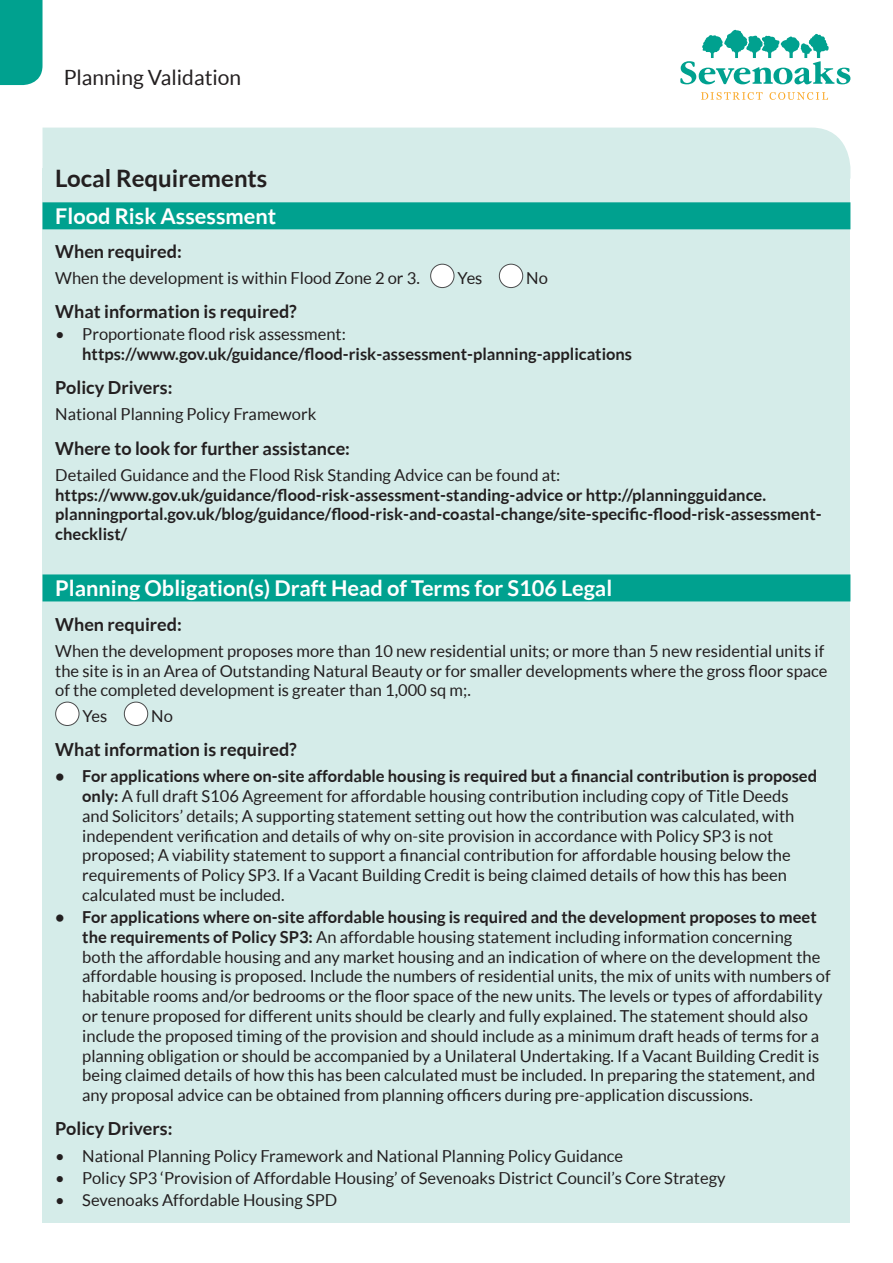
<style>
.page{position:relative;width:893px;height:1263px;background:#fff}
.page>*{position:absolute;margin:0;border:0;box-sizing:border-box;transform-origin:0 0}
.t1{font:700 24px "Lato";color:#231f20}
.t2{font:700 21.75px "Lato";color:#fff}
.t3{font:21px "Lato";color:#231f20}
.t4{font:700 18px "Lato";color:#231f20}
.t5{font:16.5px/19.8px "Lato";color:#231f20}
.t6{font:700 16.5px/19.8px "Lato";color:#231f20}
.s1{font-weight:400}
.s2{font-weight:700}
</style>
<div class="page">
<div style="left:0;top:0;width:43px;height:85px;background:#00a18f"></div>
<svg style="left:701px;top:92px;width:62px;height:8px"></svg>
<svg style="left:769px;top:92px;width:59px;height:8px"></svg>
<svg style="left:680px;top:30px;width:170px;height:54px"></svg>
<div style="left:43px;top:128px;width:807px;height:40px;background:#d5ece9"></div>
<div style="left:43px;top:168px;width:807px;height:1054px;background:#d5ece9"></div>
<div style="left:43px;top:202px;width:807px;height:27px;background:#00a18f"></div>
<div style="left:43px;top:574px;width:807px;height:27px;background:#00a18f"></div>
<div style="left:431px;top:264px;width:23px;height:24px;background:#fff;border-radius:50%"></div>
<div style="left:430px;top:264px;width:24px;height:24px;border:1px solid #4b4c4d;border-radius:50%"></div>
<div style="left:499px;top:264px;width:24px;height:24px;background:#fff;border-radius:50%"></div>
<div style="left:499px;top:264px;width:24px;height:24px;border:1px solid #4b4c4d;border-radius:50%"></div>
<div style="left:56px;top:702px;width:23px;height:23px;background:#fff;border-radius:50%"></div>
<div style="left:55px;top:702px;width:24px;height:24px;border:1px solid #4b4c4d;border-radius:50%"></div>
<div style="left:124px;top:702px;width:24px;height:23px;background:#fff;border-radius:50%"></div>
<div style="left:124px;top:702px;width:24px;height:24px;border:1px solid #4b4c4d;border-radius:50%"></div>
<p class="t3" style="left:64px;top:66px;width:179px">Planning Validation</p>
<p class="t1" style="left:55px;top:165px;width:214px">Local Requirements</p>
<p class="t2" style="left:55px;top:204px;width:223px">Flood Risk Assessment</p>
<p class="t4" style="left:55px;top:241px;width:128px">When required:</p>
<p class="t5" style="left:55px;top:268px;width:366px">When the development is within Flood Zone 2 or 3.</p>
<p class="t5" style="left:458px;top:268px;width:26px">Yes</p>
<p class="t5" style="left:526px;top:268px;width:23px">No</p>
<p class="t4" style="left:55px;top:301px;width:243px">What information is required?</p>
<p class="t6" style="left:82px;top:324px;width:551px;text-indent:-27px"><span class="s1">• Proportionate flood risk assessment: </span>https://www.gov.uk/guidance/flood-risk-assessment-planning-applications</p>
<p class="t4" style="left:55px;top:377px;width:119px">Policy Drivers:</p>
<p class="t5" style="left:55px;top:404px;width:263px">National Planning Policy Framework</p>
<p class="t4" style="left:55px;top:438px;width:296px">Where to look for further assistance:</p>
<p class="t6" style="left:55px;top:465px;width:768px"><span class="s1">Detailed Guidance and the Flood Risk Standing Advice can be found at: </span>https://www.gov.uk/guidance/flood-risk-assessment-standing-advice or http://planningguidance. planningportal.gov.uk/blog/guidance/flood-risk-and-coastal-change/site-specific-flood-risk-assessment&shy;checklist/</p>
<p class="t2" style="left:55px;top:576px;width:558px">Planning Obligation(s) Draft Head of Terms for S106 Legal</p>
<p class="t4" style="left:55px;top:614px;width:128px">When required:</p>
<p class="t5" style="left:55px;top:641px;width:774px">When the development proposes more than 10 new residential units; or more than 5 new residential units if the site is in an Area of Outstanding Natural Beauty or for smaller developments where the gross floor space of the completed development is greater than 1,000 sq m;.</p>
<p class="t5" style="left:83px;top:706px;width:26px">Yes</p>
<p class="t5" style="left:151px;top:706px;width:23px">No</p>
<p class="t4" style="left:55px;top:739px;width:243px">What information is required?</p>
<p class="t5" style="left:82px;top:766px;width:736px;text-indent:-27px"><span class="s2">• For applications where on-site affordable housing is required but a financial contribution is proposed only:</span> A full draft S106 Agreement for affordable housing contribution including copy of Title Deeds and Solicitors’ details; A supporting statement setting out how the contribution was calculated, with independent verification and details of why on-site provision in accordance with Policy SP3 is not proposed; A viability statement to support a financial contribution for affordable housing below the requirements of Policy SP3. If a Vacant Building Credit is being claimed details of how this has been calculated must be included.</p>
<p class="t5" style="left:82px;top:907px;width:750px;text-indent:-27px"><span class="s2">• For applications where on-site affordable housing is required and the development proposes to meet the requirements of Policy SP3:</span> An affordable housing statement including information concerning<br>both the affordable housing and any market housing and an indication of where on the development the affordable housing is proposed. Include the numbers of residential units, the mix of units with numbers of habitable rooms and/or bedrooms or the floor space of the new units. The levels or types of affordability or tenure proposed for different units should be clearly and fully explained. The statement should also include the proposed timing of the provision and should include as a minimum draft heads of terms for a planning obligation or should be accompanied by a Unilateral Undertaking. If a Vacant Building Credit is being claimed details of how this has been calculated must be included. In preparing the statement, and any proposal advice can be obtained from planning officers during pre-application discussions.</p>
<p class="t4" style="left:55px;top:1118px;width:119px">Policy Drivers:</p>
<p class="t5" style="left:55px;top:1146px;width:569px">• National Planning Policy Framework and National Planning Policy Guidance</p>
<p class="t5" style="left:55px;top:1167px;width:672px">• Policy SP3 ‘Provision of Affordable Housing’ of Sevenoaks District Council’s Core Strategy</p>
<p class="t5" style="left:55px;top:1189px;width:284px">• Sevenoaks Affordable Housing SPD</p>
</div>
